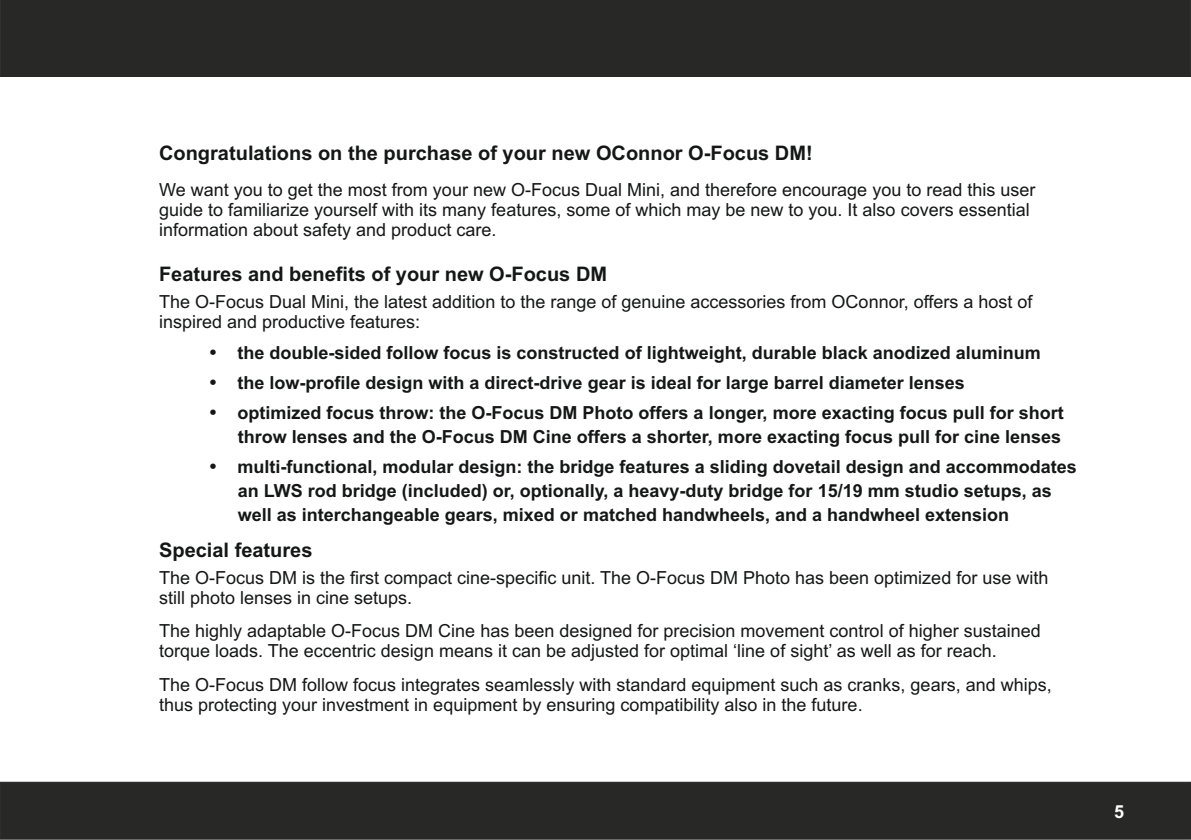
<style>
.page{position:relative;width:1191px;height:840px;background:#fff}
.page>*{position:absolute;margin:0;border:0;box-sizing:border-box;transform-origin:0 0}
.t1{font:700 20px "Arial";color:#151616}
.t2{font:18px/20.2px "Arial";color:#151616}
.t3{font:700 18px/30px "Arial";color:#151616}
.t4{font:700 18px "Arial";color:#fff}
</style>
<div class="page">
<div style="left:0;top:781px;width:1191px;height:58px;background:#282827"></div>
<div style="left:0;top:0;width:1191px;height:77px;background:#282827"></div>
<p class="t1" style="left:159px;top:145px;width:655px">Congratulations on the purchase of your new OConnor O-Focus DM!</p>
<p class="t2" style="left:159px;top:181px;width:878px">We want you to get the most from your new O-Focus Dual Mini, and therefore encourage you to read this user guide to familiarize yourself with its many features, some of which may be new to you. It also covers essential information about safety and product care.</p>
<p class="t1" style="left:159px;top:266px;width:449px">Features and benefits of your new O-Focus DM</p>
<p class="t2" style="left:159px;top:293px;width:875px">The O-Focus Dual Mini, the latest addition to the range of genuine accessories from OConnor, offers a host of inspired and productive features:</p>
<p class="t3" style="left:237px;top:338px;width:828px">the double-sided follow focus is constructed of lightweight, durable black anodized aluminum the low-profile design with a direct-drive gear is ideal for large barrel diameter lenses<br>optimized focus throw: the O-Focus DM Photo offers a longer, more exacting focus pull for short</p>
<p class="t3" style="left:237px;top:422px;width:841px">throw lenses and the O-Focus DM Cine offers a shorter, more exacting focus pull for cine lenses multi-functional, modular design: the bridge features a sliding dovetail design and accommodates</p>
<p class="t3" style="left:238px;top:479px;width:815px;line-height:24px">an LWS rod bridge (included) or, optionally, a heavy-duty bridge for 15/19 mm studio setups, as well as interchangeable gears, mixed or matched handwheels, and a handwheel extension</p>
<p class="t1" style="left:159px;top:542px;width:155px">Special features</p>
<p class="t2" style="left:159px;top:568px;width:890px">The O-Focus DM is the first compact cine-specific unit. The O-Focus DM Photo has been optimized for use with still photo lenses in cine setups.</p>
<p class="t2" style="left:159px;top:622px;width:883px">The highly adaptable O-Focus DM Cine has been designed for precision movement control of higher sustained torque loads. The eccentric design means it can be adjusted for optimal ‘line of sight’ as well as for reach.</p>
<p class="t2" style="left:159px;top:675px;width:894px">The O-Focus DM follow focus integrates seamlessly with standard equipment such as cranks, gears, and whips, thus protecting your investment in equipment by ensuring compatibility also in the future.</p>
<p class="t4" style="left:1114px;top:804px;width:12px">5</p>
</div>
